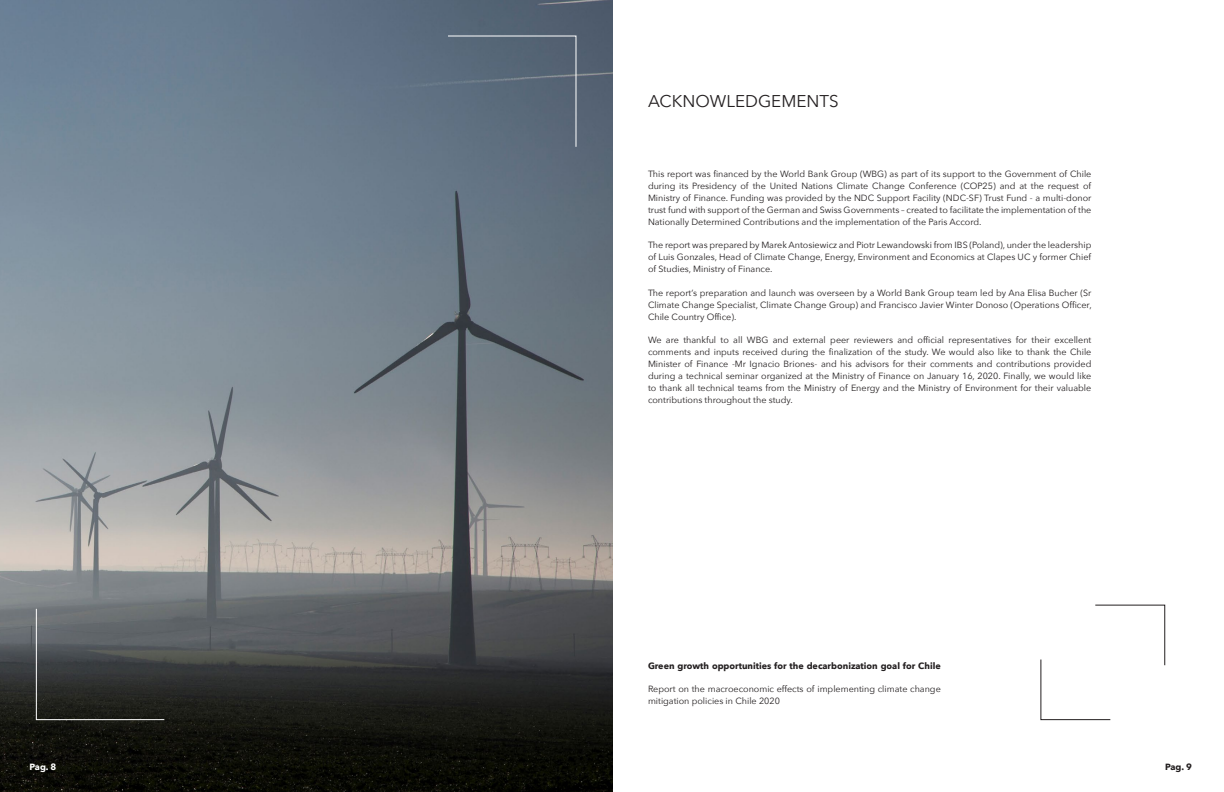
<style>
.page{position:relative;width:1224px;height:792px;background:#fff}
.page>*{position:absolute;margin:0;border:0;box-sizing:border-box;transform-origin:0 0}
.t1{font:17px "Avenir Next";color:#231f20}
.t2{font:9px/12px "Avenir Next";color:#231f20;text-align:justify}
.t3{font:700 9px "Avenir Next";color:#231f20}
.t4{font:700 9px "Avenir Next";color:#fff}
</style>
<div class="page">
<img style="left:0;top:0;width:612px;height:792px">
<svg style="left:36px;top:608px;width:129px;height:112px;background:#484b4b"></svg>
<svg style="left:1040px;top:604px;width:125px;height:116px"></svg>
<svg style="left:447px;top:35px;width:130px;height:113px;background:#5c6b7b"></svg>
<p class="t1" style="left:648px;top:87px;width:192px">ACKNOWLEDGEMENTS</p>
<p class="t2" style="left:648px;top:168px;width:445px">This report was financed by the World Bank Group (WBG) as part of its support to the Government of Chile during its Presidency of the United Nations Climate Change Conference (COP25) and at the request of Ministry of Finance. Funding was provided by the NDC Support Facility (NDC-SF) Trust Fund - a multi-donor trust fund with support of the German and Swiss Governments – created to facilitate the implementation of the Nationally Determined Contributions and the implementation of the Paris Accord.</p>
<p class="t2" style="left:648px;top:239px;width:445px">The report was prepared by Marek Antosiewicz and Piotr Lewandowski from IBS (Poland), under the leadership of Luis Gonzales, Head of Climate Change, Energy, Environment and Economics at Clapes UC y former Chief of Studies, Ministry of Finance.</p>
<p class="t2" style="left:648px;top:286px;width:445px">The report’s preparation and launch was overseen by a World Bank Group team led by Ana Elisa Bucher (Sr Climate Change Specialist, Climate Change Group) and Francisco Javier Winter Donoso (Operations Officer, Chile Country Office).</p>
<p class="t2" style="left:648px;top:334px;width:445px">We are thankful to all WBG and external peer reviewers and official representatives for their excellent comments and inputs received during the finalization of the study. We would also like to thank the Chile Minister of Finance -Mr Ignacio Briones- and his advisors for their comments and contributions provided during a technical seminar organized at the Ministry of Finance on January 16, 2020. Finally, we would like to thank all technical teams from the Ministry of Energy and the Ministry of Environment for their valuable contributions throughout the study.</p>
<p class="t3" style="left:648px;top:658px;width:294px">Green growth opportunities for the decarbonization goal for Chile</p>
<p class="t2" style="left:648px;top:682px;width:294px">Report on the macroeconomic effects of implementing climate change mitigation policies in Chile 2020</p>
<p class="t4" style="left:30px;top:759px;width:28px">Pag. 8</p>
<p class="t3" style="left:1165px;top:759px;width:28px">Pag. 9</p>
</div>
